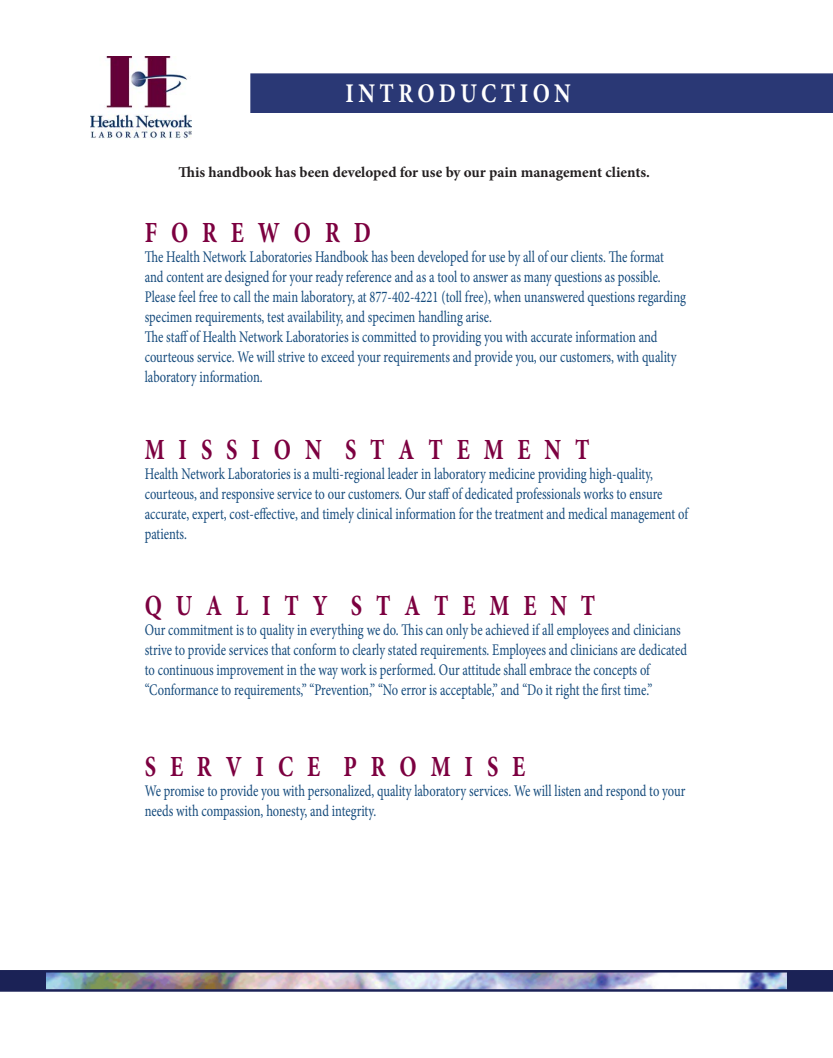
<style>
.page{position:relative;width:833px;height:1058px;background:#fff}
.page>*{position:absolute;margin:0;border:0;box-sizing:border-box;transform-origin:0 0}
.t1{font:700 29.25px "Minion Pro";color:#7c0040;scale:.77 1}
.t2{font:700 27px "Minion Pro";letter-spacing:.2em;color:#fff;scale:.83 1}
.t3{font:16.25px/20px "Minion Pro";color:#144a7c;scale:.77 1}
.t4{font:700 15px "Minion Pro";color:#231f20}
</style>
<div class="page">
<img style="left:90px;top:56px;width:102px;height:83px">
<div style="left:250px;top:73px;width:582px;height:40px;background:#2a3875;border:1px solid #2a3875"></div>
<img style="left:0;top:970px;width:832px;height:21px">
<p class="t2" style="left:345px;top:74px;width:273px">INTRODUCTION</p>
<p class="t4" style="left:178px;top:161px;width:473px">This handbook has been developed for use by our pain management clients.</p>
<p class="t1" style="left:145px;top:212px;width:295px">F O R E W O R D</p>
<p class="t3" style="left:145px;top:247px;width:704px">The Health Network Laboratories Handbook has been developed for use by all of our clients. The format and content are designed for your ready reference and as a tool to answer as many questions as possible.<br>Please feel free to call the main laboratory, at 877-402-4221 (toll free), when unanswered questions regarding specimen requirements, test availability, and specimen handling arise.</p>
<p class="t3" style="left:145px;top:327px;width:692px">The staff of Health Network Laboratories is committed to providing you with accurate information and courteous service. We will strive to exceed your requirements and provide you, our customers, with quality laboratory information.</p>
<p class="t1" style="left:145px;top:428px;width:579px">M I S S I O N S T A T E M E N T</p>
<p class="t3" style="left:145px;top:463px;width:707px">Health Network Laboratories is a multi-regional leader in laboratory medicine providing high-quality, courteous, and responsive service to our customers. Our staff of dedicated professionals works to ensure accurate, expert, cost-effective, and timely clinical information for the treatment and medical management of patients.</p>
<p class="t1" style="left:145px;top:585px;width:586px">Q U A L I T Y S T A T E M E N T</p>
<p class="t3" style="left:145px;top:620px;width:705px">Our commitment is to quality in everything we do. This can only be achieved if all employees and clinicians strive to provide services that conform to clearly stated requirements. Employees and clinicians are dedicated to continuous improvement in the way work is performed. Our attitude shall embrace the concepts of “Conformance to requirements,” “Prevention,” “No error is acceptable,” and “Do it right the first time.”</p>
<p class="t1" style="left:145px;top:746px;width:495px">S E R V I C E P R O M I S E</p>
<p class="t3" style="left:145px;top:781px;width:703px">We promise to provide you with personalized, quality laboratory services. We will listen and respond to your needs with compassion, honesty, and integrity.</p>
</div>
